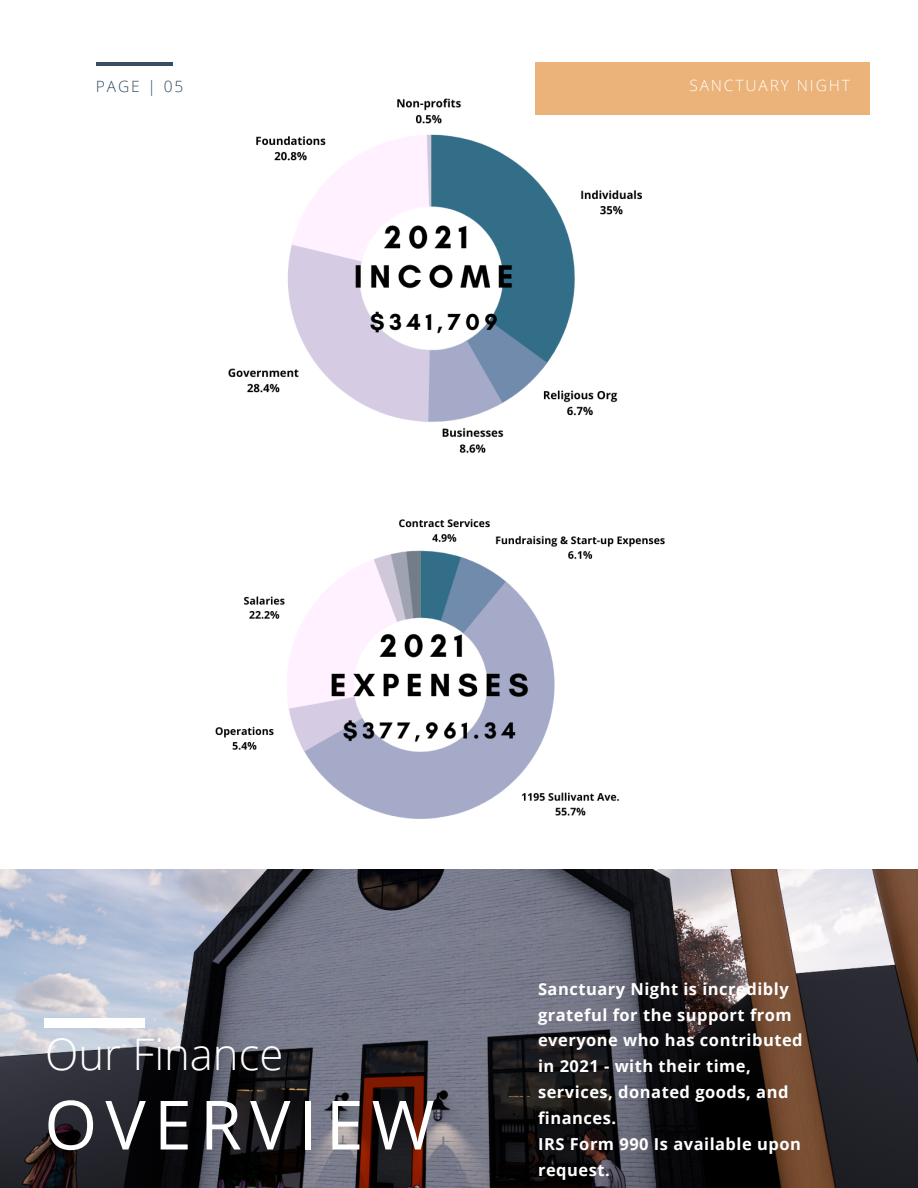
<style>
.page{position:relative;width:918px;height:1188px;background:#fff}
.page>*{position:absolute;margin:0;border:0;box-sizing:border-box;transform-origin:0 0}
.t1{font:67.95px "Open Sans";letter-spacing:.12em;color:#fff}
.t2{font:300 43.65px "Open Sans";color:#fff}
.t3{font:700 16.5px/25.8px "Open Sans";letter-spacing:.03em;color:#fff}
.t4{font:300 15.6px "Open Sans";letter-spacing:.12em;color:#fff}
.t5{font:300 15.6px "Open Sans";letter-spacing:.12em;color:#364d62}
</style>
<div class="page">
<hr style="left:96px;top:62px;width:726px;height:4px;background:#364d62">
<img style="left:215px;top:518px;width:450px;height:301px">
<img style="left:174px;top:62px;width:599px;height:391px">
<div style="left:535px;top:62px;width:335px;height:52px;background:#ebb27a"></div>
<img style="left:0;top:869px;width:918px;height:319px">
<div style="left:44px;top:1018px;width:100px;height:9px;background:#fff"></div>
<p class="t5" style="left:96px;top:75px;width:89px">PAGE | 05</p>
<p class="t4" style="left:689px;top:74px;width:162px">SANCTUARY NIGHT</p>
<p class="t2" style="left:45px;top:1024px;width:240px">Our Finance</p>
<p class="t1" style="left:44px;top:1077px;width:392px">OVERVIEW</p>
<p class="t3" style="left:538px;top:975px;width:266px">Sanctuary Night is incredibly grateful for the support from everyone who has contributed in 2021 - with their time, services, donated goods, and finances.</p>
<p class="t3" style="left:538px;top:1131px;width:264px">IRS Form 990 Is available upon request.</p>
</div>
